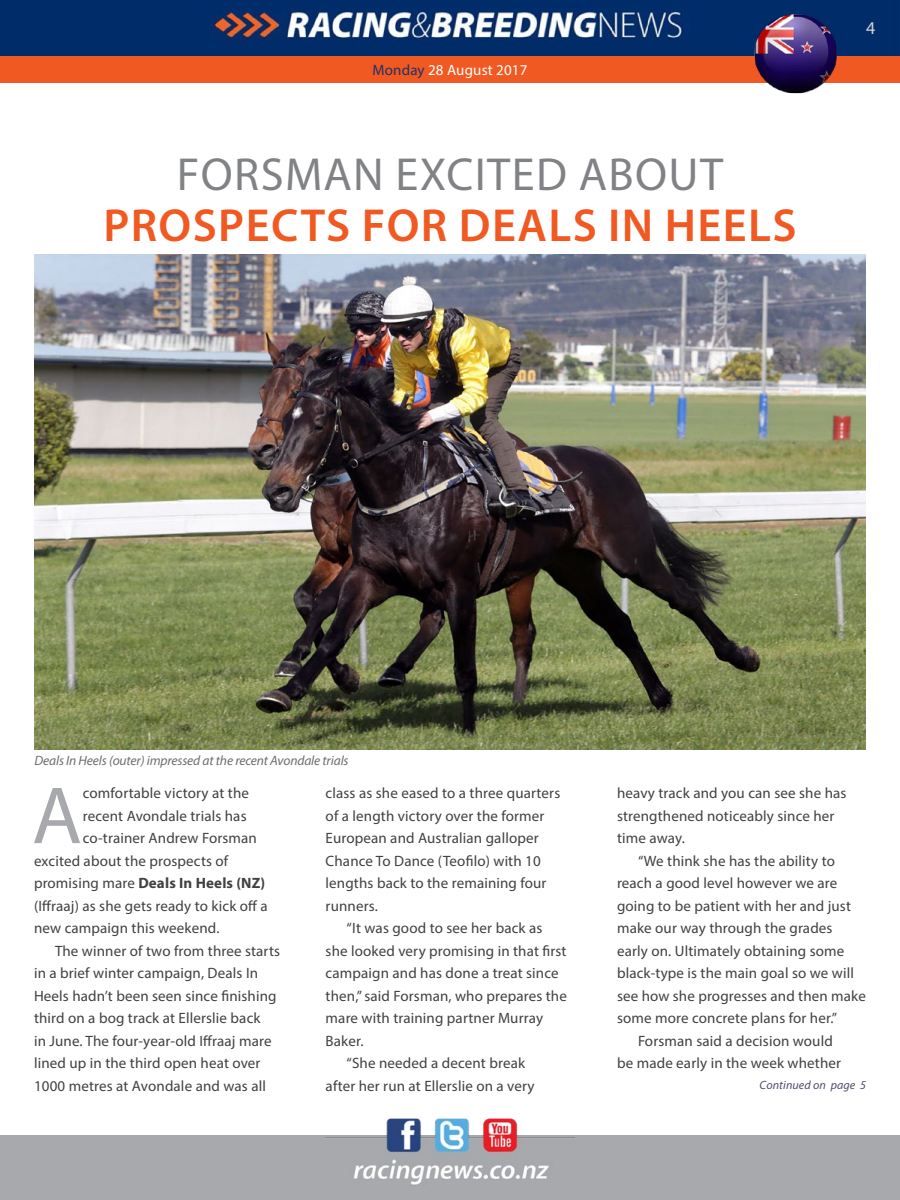
<style>
.page{position:relative;width:900px;height:1200px;background:#fff}
.page>*{position:absolute;margin:0;border:0;box-sizing:border-box;transform-origin:0 0}
.t1{font:81.75px "Myriad Pro";color:#a7a9ac}
.t2{font:600 46.5px "Myriad Pro";letter-spacing:.03em;color:#f15922}
.t3{font:46.5px "Myriad Pro";letter-spacing:.03em;color:#808285}
.t4{font:18px "Myriad Pro";color:#d1d4d4}
.t5{font:15px/22.5px "Myriad Pro";letter-spacing:.01em;color:#414042}
.t6{font:700 15px "Myriad Pro";letter-spacing:.01em;color:#414042}
.t7{font:15px "Myriad Pro";letter-spacing:.01em;color:#fff}
.t8{font:italic 13.5px "Myriad Pro";letter-spacing:-.01em;color:#6d6e71}
.t9{font:italic 12px "Myriad Pro";letter-spacing:.01em;color:#4d4d6b}
.s1{color:#203267}
.s2{font-weight:400}
</style>
<div class="page">
<div style="left:0;top:1136px;width:900px;height:64px;background:#a7a9ac"></div>
<img style="left:325px;top:1118px;width:250px;height:67px">
<div style="left:0;top:56px;width:900px;height:27px;background:#f15922"></div>
<img style="left:0;top:0;width:900px;height:56px">
<img style="left:34px;top:255px;width:832px;height:495px">
<img style="left:752px;top:12px;width:88px;height:82px">
<p class="t7" style="left:373px;top:61px;width:156px"><span class="s1">Monday</span> 28 August 2017</p>
<h2 class="t3" style="left:177px;top:145px;width:548px">Forsman excited about</h2>
<h2 class="t2" style="left:103px;top:196px;width:695px">PROSPECTS FOR DEALS IN HEELS</h2>
<p class="t4" style="left:866px;top:17px;width:11px">4</p>
<p class="t8" style="left:34px;top:752px;width:316px">Deals In Heels (outer) impressed at the recent Avondale trials</p>
<h1 class="t1" style="left:32px;top:765px;width:48px">A</h1>
<p class="t5" style="left:83px;top:782px;width:168px">comfortable victory at the</p>
<p class="t5" style="left:83px;top:804px;width:165px">recent Avondale trials has</p>
<p class="t5" style="left:83px;top:827px;width:176px">co-trainer Andrew Forsman</p>
<p class="t5" style="left:34px;top:849px;width:196px">excited about the prospects of</p>
<p class="t6" style="left:34px;top:873px;width:233px"><span class="s2">promising mare</span> Deals In Heels (NZ)</p>
<p class="t5" style="left:34px;top:894px;width:235px">(Iffraaj) as she gets ready to kick off a</p>
<p class="t5" style="left:34px;top:917px;width:187px">new campaign this weekend.</p>
<p class="t5" style="left:55px;top:939px;width:227px">The winner of two from three starts</p>
<p class="t5" style="left:34px;top:962px;width:226px">in a brief winter campaign, Deals I n</p>
<p class="t5" style="left:34px;top:984px;width:244px">Heels hadn’t been seen since finishing</p>
<p class="t5" style="left:34px;top:1007px;width:228px">third on a bog track at Ellerslie back</p>
<p class="t5" style="left:34px;top:1029px;width:239px">in June. The four-year-old Iffraaj mare</p>
<p class="t5" style="left:34px;top:1052px;width:228px">lined up in the third open heat over</p>
<p class="t5" style="left:34px;top:1074px;width:234px">1000 metres at Avondale and was all</p>
<p class="t5" style="left:326px;top:782px;width:236px">class as she eased to a three quarters of a length victory over the former<br>European and Australian galloper<br>Chance To Dance (Teofilo) with 10 lengths back to the remaining four runners.</p>
<p class="t5" style="left:347px;top:917px;width:197px">“It was good to see her back as</p>
<p class="t5" style="left:326px;top:939px;width:242px">she looked very promising in that first</p>
<p class="t5" style="left:326px;top:962px;width:235px">campaign and has done a treat since</p>
<p class="t5" style="left:326px;top:984px;width:243px">then,” said Forsman, who prepares the</p>
<p class="t5" style="left:326px;top:1007px;width:219px">mare with training partner Murray</p>
<p class="t5" style="left:326px;top:1029px;width:39px">Baker.</p>
<p class="t5" style="left:347px;top:1052px;width:180px">“She needed a decent break</p>
<p class="t5" style="left:326px;top:1074px;width:211px">after her run at Ellerslie on a very</p>
<p class="t5" style="left:617px;top:782px;width:231px">heavy track and you can see she has strengthened noticeably since her time away.</p>
<p class="t5" style="left:638px;top:849px;width:199px">“We think she has the ability to</p>
<p class="t5" style="left:617px;top:872px;width:222px">reach a good level however we are</p>
<p class="t5" style="left:617px;top:894px;width:236px">going to be patient with her and just</p>
<p class="t5" style="left:617px;top:917px;width:217px">make our way through the grades</p>
<p class="t5" style="left:617px;top:939px;width:229px">early on. Ultimately obtaining some</p>
<p class="t5" style="left:617px;top:962px;width:238px">black-type is the main goal so we will</p>
<p class="t5" style="left:617px;top:984px;width:250px">see how she progresses and then make</p>
<p class="t5" style="left:617px;top:1007px;width:222px">some more concrete plans for her.”</p>
<p class="t5" style="left:638px;top:1029px;width:196px">Forsman said a decision would</p>
<p class="t5" style="left:617px;top:1052px;width:226px">be made early in the week whether</p>
<p class="t9" style="left:760px;top:1077px;width:108px">Continued on page 5</p>
</div>
